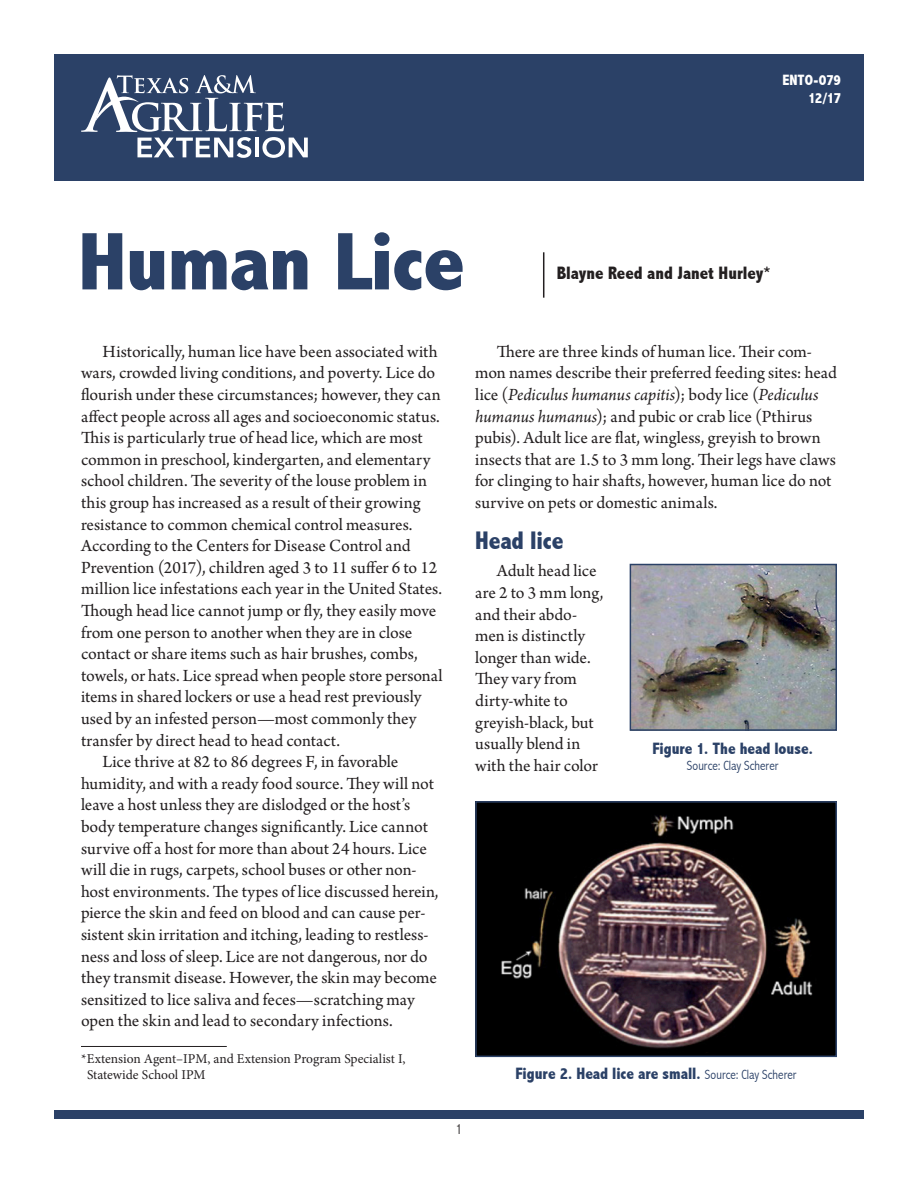
<style>
.page{position:relative;width:918px;height:1188px;background:#fff}
.page>*{position:absolute;margin:0;border:0;box-sizing:border-box;transform-origin:0 0}
.t1{font:800 condensed 82.5px "Abadi";letter-spacing:-.015em;color:#2b4167;scale:1.09 1}
.heading1{font:800 condensed 25.5px "Abadi";letter-spacing:-.01em;color:#2b4167}
.body_text{font:18px/21.6px "Arno Pro";color:#231f20}
.t2{font:800 condensed 18px "Abadi";color:#231f20}
.t3{font:800 condensed 16.5px "Abadi";color:#2b4167}
.t4{font:800 condensed 15px "Abadi";letter-spacing:-.015em;color:#fff}
.t5{font:300 condensed 15px "Abadi";color:#231f20}
.t6{font:13.5px/16.2px "Minion Pro";color:#231f20}
.t7{font:300 condensed 13.5px "Abadi";color:#2b4167}
.s1{font-style:italic}
.s2{font-weight:300;font-size:13.5px}
</style>
<div class="page">
<div style="left:54px;top:1110px;width:810px;height:9px;background:#2b4167"></div>
<div style="left:54px;top:54px;width:810px;height:126px;background:#2b4167"></div>
<hr style="left:543px;top:252px;width:1px;height:46px;background:#231f20">
<svg style="left:81px;top:75px;width:227px;height:83px"></svg>
<hr style="left:81px;top:1046px;width:146px;height:1px;background:#231f20">
<img style="left:633px;top:567px;width:201px;height:161px">
<div style="left:630px;top:564px;width:207px;height:167px;border:2px solid #2b4167"></div>
<img style="left:478px;top:804px;width:356px;height:250px">
<div style="left:475px;top:801px;width:362px;height:256px;border:2px solid #2b4167"></div>
<p class="t4" style="left:782px;top:72px;width:60px">ENTO-079</p>
<p class="t4" style="left:808px;top:90px;width:35px">12/17</p>
<p class="t1" style="left:78px;top:214px;width:357px">Human Lice</p>
<p class="t2" style="left:557px;top:263px;width:216px">Blayne Reed and Janet Hurley*</p>
<p class="body_text" style="left:81px;top:341px;width:363px;text-indent:22px">Historically, human lice have been associated with wars, crowded living conditions, and poverty. Lice do flourish under these circumstances; however, they can affect people across all ages and socioeconomic status.<br>This is particularly true of head lice, which are most common in preschool, kindergarten, and elementary school children. The severity of the louse problem in this group has increased as a result of their growing resistance to common chemical control measures.<br>According to the Centers for Disease Control and Prevention (2017), children aged 3 to 11 suffer 6 to 12 million lice infestations each year in the United States.<br>Though head lice cannot jump or fly, they easily move from one person to another when they are in close contact or share items such as hair brushes, combs, towels, or hats. Lice spread when people store personal items in shared lockers or use a head rest previously used by an infested person—most commonly they transfer by direct head to head contact.</p>
<p class="body_text" style="left:81px;top:752px;width:359px;text-indent:22px">Lice thrive at 82 to 86 degrees F, in favorable humidity, and with a ready food source. They will not leave a host unless they are dislodged or the host’s body temperature changes significantly. Lice cannot survive off a host for more than about 24 hours. Lice will die in rugs, carpets, school buses or other non&shy;host environments. The types of lice discussed herein, pierce the skin and feed on blood and can cause per&shy;sistent skin irritation and itching, leading to restless&shy;ness and loss of sleep. Lice are not dangerous, nor do they transmit disease. However, the skin may become sensitized to lice saliva and feces—scratching may open the skin and lead to secondary infections.</p>
<p class="t6" style="left:87px;top:1051px;width:320px;text-indent:-6px">*Extension Agent–IPM, and Extension Program Specialist I,<br>Statewide School IPM</p>
<p class="body_text" style="left:475px;top:341px;width:363px;text-indent:22px">There are three kinds of human lice. Their com&shy;mon names describe their preferred feeding sites: head lice (<span class="s1">Pediculus humanus capitis</span>); body lice (<span class="s1">Pediculus humanus humanus</span>); and pubic or crab lice (Pthirus pubis). Adult lice are flat, wingless, greyish to brown insects that are 1.5 to 3 mm long. Their legs have claws for clinging to hair shafts, however, human lice do not survive on pets or domestic animals.</p>
<p class="heading1" style="left:475px;top:526px;width:90px">Head lice</p>
<p class="body_text" style="left:475px;top:561px;width:130px;text-indent:22px">Adult head lice are 2 to 3 mm long, and their abdo&shy;men is distinctly longer than wide.<br>They vary from dirty-white to greyish-black, but usually blend in with the hair color</p>
<p class="t3" style="left:652px;top:739px;width:162px">Figure 1. The head louse.</p>
<p class="t7" style="left:687px;top:758px;width:93px">Source: Clay Scherer</p>
<p class="t3" style="left:515px;top:1064px;width:283px">Figure 2. Head lice are small. <span class="s2">Source: Clay Scherer</span></p>
<p class="t5" style="left:456px;top:1120px;width:8px">1</p>
</div>
